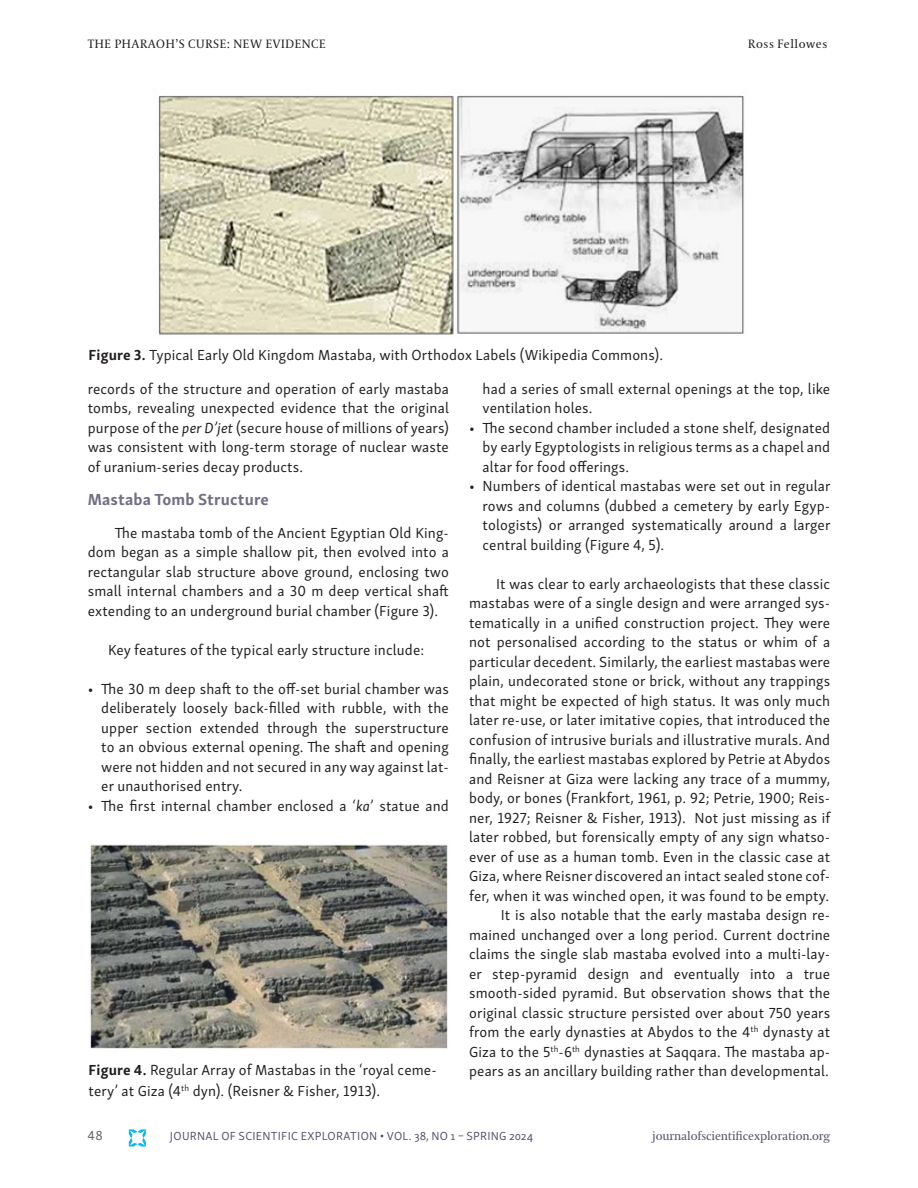
<style>
.page{position:relative;width:918px;height:1188px;background:#fff}
.page>*{position:absolute;margin:0;border:0;box-sizing:border-box;transform-origin:0 0}
.t1{font:700 16.5px "Skolar Sans PE";letter-spacing:.01em;color:#726e85}
.t2{font:15px/19.5px "Skolar Sans PE";letter-spacing:.01em;color:#231f20;text-align:justify}
.t3{font:13.5px "Skolar Sans PE";color:#66605e}
.t4{font:12px "Skolar Sans PE";letter-spacing:.025em;color:#53506a}
.t5{font:12px "Coranto 2";letter-spacing:.05em;color:#231f20}
.t6{font:12px "Coranto 2";letter-spacing:-.01em;color:#53506a}
.s1{font-weight:700}
.s2{font-style:italic}
</style>
<div class="page">
<svg style="left:129px;top:1129px;width:17px;height:18px"></svg>
<img style="left:158px;top:95px;width:586px;height:240px">
<img style="left:90px;top:844px;width:358px;height:205px">
<p class="t5" style="left:88px;top:37px;width:240px">THE PHARAOH’S CURSE: NEW EVIDENCE</p>
<p class="t5" style="left:748px;top:37px;width:81px">Ross Fellowes</p>
<p class="t2" style="left:88px;top:344px;width:576px"><span class="s1">Figure 3.</span> Typical Early Old Kingdom Mastaba, with Orthodox Labels (Wikipedia Commons).</p>
<p class="t2" style="left:88px;top:378px;width:363px">records of the structure and operation of early mastaba tombs, revealing unexpected evidence that the original purpose of the <span class="s2">per D’jet</span> (secure house of millions of years) was consistent with long-term storage of nuclear waste of uranium-series decay products.</p>
<p class="t1" style="left:88px;top:486px;width:183px">Mastaba Tomb Structure</p>
<p class="t2" style="left:88px;top:522px;width:363px;text-indent:27px">The mastaba tomb of the Ancient Egyptian Old King&shy;dom began as a simple shallow pit, then evolved into a rectangular slab structure above ground, enclosing two small internal chambers and a 30 m deep vertical shaft extending to an underground burial chamber (Figure 3).</p>
<p class="t2" style="left:108px;top:639px;width:318px">Key features of the typical early structure include:</p>
<p class="t2" style="left:101px;top:678px;width:349px;text-indent:-14px">• The 30 m deep shaft to the off-set burial chamber was deliberately loosely back-filled with rubble, with the upper section extended through the superstructure to an obvious external opening. The shaft and opening were not hidden and not secured in any way against lat&shy;er unauthorised entry.</p>
<p class="t2" style="left:88px;top:795px;width:363px">• The first internal chamber enclosed a ‘<span class="s2">ka</span>’ statue and</p>
<p class="t2" style="left:88px;top:1058px;width:350px;line-height:21px"><span class="s1">Figure 4.</span> Regular Array of Mastabas in the ‘royal ceme&shy;tery’ at Giza (4<sup>th</sup> dyn). (Reisner &amp; Fisher, 1913).</p>
<p class="t2" style="left:483px;top:378px;width:349px">had a series of small external openings at the top, like ventilation holes.</p>
<p class="t2" style="left:483px;top:417px;width:349px;text-indent:-14px">• The second chamber included a stone shelf, designated by early Egyptologists in religious terms as a chapel and altar for food offerings.</p>
<p class="t2" style="left:483px;top:475px;width:349px;text-indent:-14px">• Numbers of identical mastabas were set out in regular rows and columns (dubbed a cemetery by early Egyp&shy;tologists) or arranged systematically around a larger central building (Figure 4, 5).</p>
<p class="t2" style="left:469px;top:573px;width:363px;text-align:right">It was clear to early archaeologists that these classic mastabas were of a single design and were arranged sys&shy;tematically in a unified construction project. They were not personalised according to the status or whim of a particular decedent. Similarly, the earliest mastabas were plain, undecorated stone or brick, without any trappings that might be expected of high status. It was only much later re-use, or later imitative copies, that introduced the confusion of intrusive burials and illustrative murals. And finally, the earliest mastabas explored by Petrie at Abydos and Reisner at Giza were lacking any trace of a mummy, body, or bones (Frankfort, 1961, p. 92; Petrie, 1900; Reis&shy;ner, 1927; Reisner &amp; Fisher, 1913). Not just missing as if later robbed, but forensically empty of any sign whatso&shy;ever of use as a human tomb. Even in the classic case at Giza, where Reisner discovered an intact sealed stone cof&shy;fer, when it was winched open, it was found to be empty.<br>It is also notable that the early mastaba design re&shy;mained unchanged over a long period. Current doctrine claims the single slab mastaba evolved into a multi-lay&shy;er step-pyramid design and eventually into a true smooth-sided pyramid. But observation shows that the original classic structure persisted over about 750 years from the early dynasties at Abydos to the 4<sup>th</sup> dynasty at Giza to the 5<sup>th</sup>-6<sup>th</sup> dynasties at Saqqara. The mastaba ap&shy;pears as an ancillary building rather than developmental.</p>
<p class="t3" style="left:87px;top:1126px;width:17px">48</p>
<p class="t4" style="left:170px;top:1127px;width:365px">JOURNAL OF SCIENTIFIC EXPLORATION • VOL. 38, NO 1 – SPRING 2024</p>
<p class="t6" style="left:652px;top:1129px;width:180px">journalofscientificexploration.org</p>
</div>
